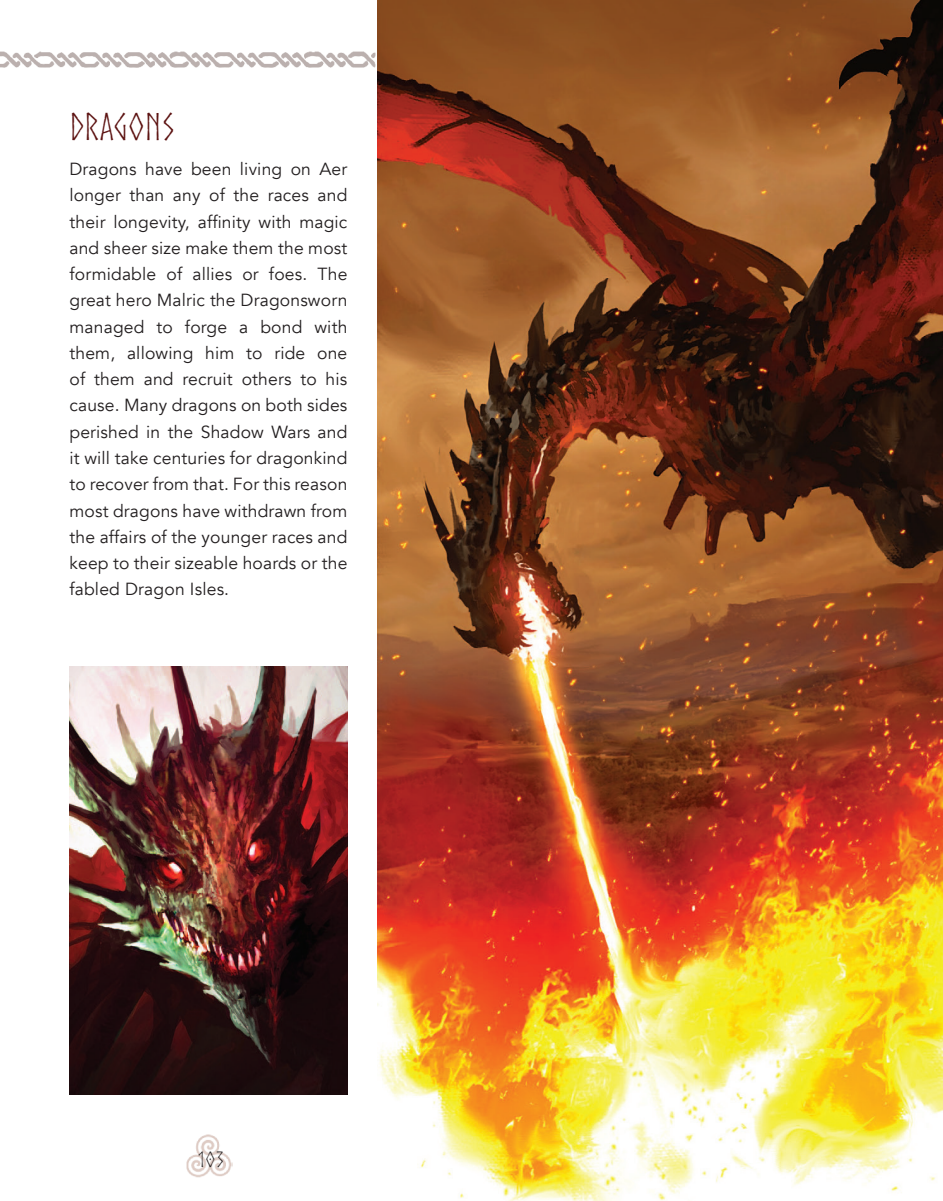
<style>
.page{position:relative;width:943px;height:1201px;background:#fff}
.page>*{position:absolute;margin:0;border:0;box-sizing:border-box;transform-origin:0 0}
.t1{font:36.75px "Norse";letter-spacing:.01em;color:#5c1211}
.t2{font:21px "Norse";color:#231f20}
.t3{font:17.5px/26.2px "Avenir";letter-spacing:.01em;color:#231f20;text-align:justify}
</style>
<div class="page">
<img style="left:186px;top:1134px;width:47px;height:44px">
<img style="left:0;top:51px;width:376px;height:17px">
<img style="left:69px;top:666px;width:278px;height:428px">
<img style="left:377px;top:0;width:566px;height:1200px">
<h1 class="t1" style="left:69px;top:107px;width:106px">DRAGONS</h1>
<p class="t3" style="left:69px;top:156px;width:279px">Dragons have been living on Aer longer than any of the races and their longevity, affinity with magic and sheer size make them the most formidable of allies or foes. The great hero Malric the Dragonsworn managed to forge a bond with them, allowing him to ride one of them and recruit others to his cause. Many dragons on both sides perished in the Shadow Wars and it will take centuries for dragonkind to recover from that. For this reason most dragons have withdrawn from the affairs of the younger races and keep to their sizeable hoards or the fabled Dragon Isles.</p>
<p class="t2" style="left:198px;top:1148px;width:27px">103</p>
</div>
